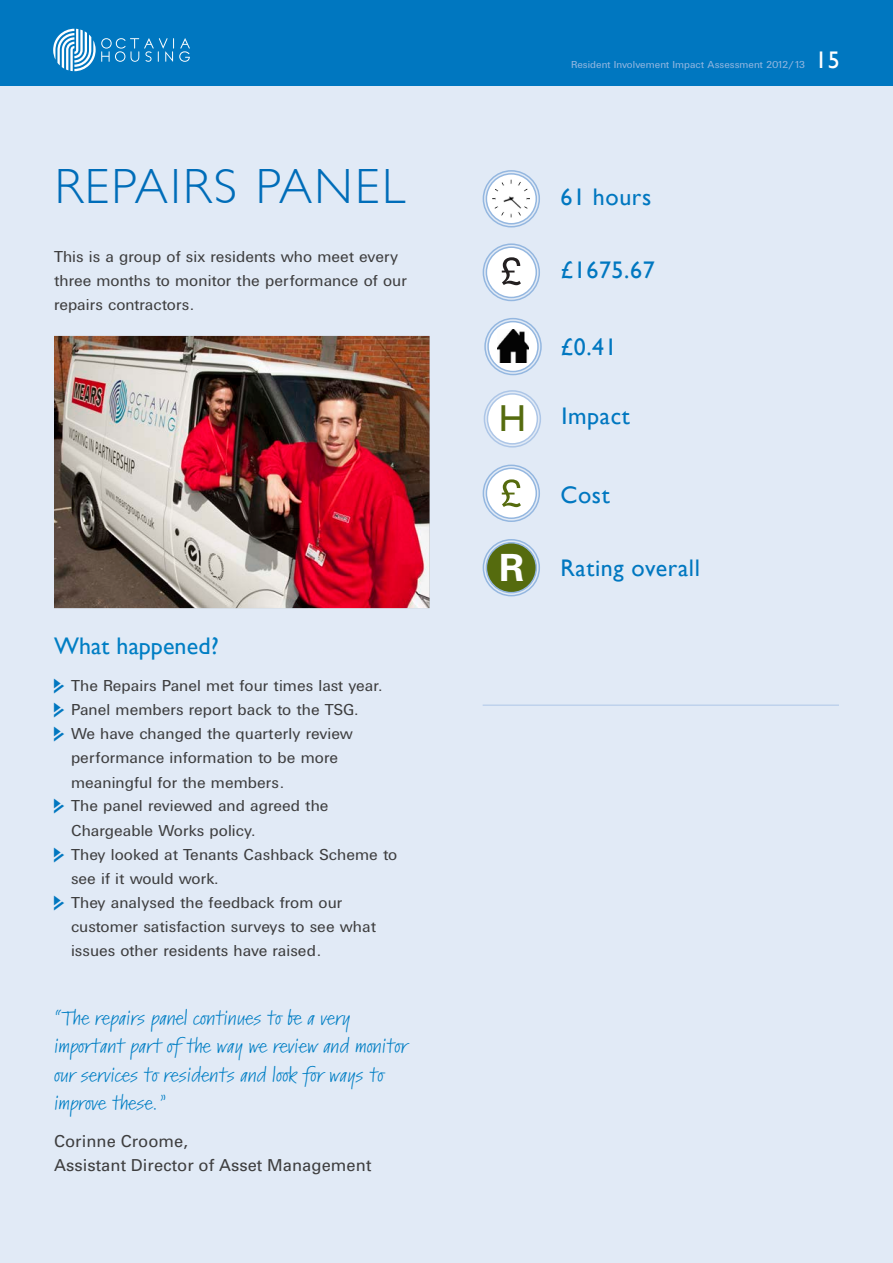
<style>
.page{position:relative;width:893px;height:1263px;background:#e1eaf6}
.page>*{position:absolute;margin:0;border:0;box-sizing:border-box;transform-origin:0 0}
.t1{font:300 49.5px "Gill Sans";letter-spacing:.05em;color:#0077c0}
.t2{font:37.5px "Gill Sans";color:#556b0e}
.t3{font:700 37.5px "Univers";color:#fff}
.Regular_Sub-Header{font:24px "Gill Sans";letter-spacing:.025em;color:#0077c0}
.Body_Copy{font:24px "Gill Sans";letter-spacing:.005em;color:#007ec4}
.t4{font:24px "Gill Sans";color:#fff}
.Body_Copy-2{font:semi-expanded 18px/28.5px "Kremlin Pro";letter-spacing:.005em;color:#007ec4}
.Bulleted_List{font:16.5px/24px "Univers DTC";letter-spacing:.005em;color:#3e3e3f}
.Body_Copy-3{font:16.5px/24px "Univers DTC";letter-spacing:.005em;color:#3e3e3f}
.Body_Copy-4{font:16.5px/24px "Univers";letter-spacing:.005em;color:#3e3e3f}
.t5{font:10.5px "Univers DTC";letter-spacing:.005em;color:#94b7e0}
.s1{font-family:"Pointers";color:#0077c0}
</style>
<div class="page">
<div style="left:0;top:0;width:893px;height:85px;background:#0077c0"></div>
<img style="left:54px;top:336px;width:375px;height:272px">
<svg style="left:53px;top:29px;width:137px;height:42px"></svg>
<svg style="left:486px;top:174px;width:50px;height:50px"></svg>
<div style="left:483px;top:170px;width:57px;height:57px;border:1px solid #94b7e0;border-radius:50%"></div>
<div style="left:486px;top:173px;width:51px;height:51px;border:1px solid #94b7e0;border-radius:50%"></div>
<img style="left:492px;top:180px;width:38px;height:37px">
<div style="left:487px;top:394px;width:50px;height:50px;background:#fff;border-radius:50%"></div>
<div style="left:484px;top:390px;width:57px;height:58px;border:1px solid #adc6e7;border-radius:50%"></div>
<div style="left:487px;top:393px;width:51px;height:52px;border:1px solid #adc6e7;border-radius:50%"></div>
<hr style="left:483px;top:705px;width:356px;height:1px;background:#adc6e7">
<div style="left:486px;top:247px;width:50px;height:50px;background:#fff;border-radius:50%"></div>
<div style="left:483px;top:243px;width:57px;height:58px;border:1px solid #94b7e0;border-radius:50%"></div>
<div style="left:486px;top:246px;width:51px;height:52px;border:1px solid #94b7e0;border-radius:50%"></div>
<svg style="left:502px;top:257px;width:19px;height:28px"></svg>
<div style="left:486px;top:468px;width:50px;height:50px;background:#fff;border-radius:50%"></div>
<div style="left:483px;top:465px;width:57px;height:57px;border:1px solid #94b7e0;border-radius:50%"></div>
<div style="left:486px;top:468px;width:51px;height:51px;border:1px solid #94b7e0;border-radius:50%"></div>
<svg style="left:502px;top:479px;width:19px;height:28px"></svg>
<div style="left:486px;top:543px;width:50px;height:50px;background:#556b0e;border-radius:50%"></div>
<div style="left:483px;top:539px;width:57px;height:57px;border:1px solid #94b7e0;border-radius:50%"></div>
<div style="left:486px;top:542px;width:51px;height:51px;border:1px solid #94b7e0;border-radius:50%"></div>
<div style="left:488px;top:322px;width:50px;height:49px;background:#fff;border-radius:50%"></div>
<div style="left:484px;top:318px;width:58px;height:57px;border:1px solid #94b7e0;border-radius:50%"></div>
<div style="left:487px;top:321px;width:52px;height:51px;border:1px solid #94b7e0;border-radius:50%"></div>
<img style="left:498px;top:329px;width:30px;height:34px">
<h1 class="t1" style="left:54px;top:159px;width:353px">REPAIRS PANEL</h1>
<p class="Body_Copy-3" style="left:54px;top:244px;width:354px">This is a group of six residents who meet every three months to monitor the performance of our repairs contractors.</p>
<p class="Body_Copy" style="left:54px;top:632px;width:166px">What happened?</p>
<p class="Bulleted_List" style="left:54px;top:674px;width:330px"><span class="s1">j</span> The Repairs Panel met four times last year.</p>
<p class="Bulleted_List" style="left:54px;top:698px;width:306px"><span class="s1">j</span> Panel members report back to the TSG.</p>
<p class="Bulleted_List" style="left:71px;top:722px;width:283px;text-indent:-17px"><span class="s1">j</span> We have changed the quarterly review performance information to be more meaningful for the members.</p>
<p class="Bulleted_List" style="left:71px;top:794px;width:259px;text-indent:-17px"><span class="s1">j</span> The panel reviewed and agreed the<br>Chargeable Works policy.</p>
<p class="Bulleted_List" style="left:71px;top:842px;width:328px;text-indent:-17px"><span class="s1">j</span> They looked at Tenants Cashback Scheme to see if it would work.</p>
<p class="Bulleted_List" style="left:71px;top:890px;width:307px;text-indent:-17px"><span class="s1">j</span> They analysed the feedback from our customer satisfaction surveys to see what issues other residents have raised.</p>
<p class="Body_Copy-2" style="left:54px;top:1004px;width:355px">“The repairs panel continues to be a very important part of the way we review and monitor our services to residents and look for ways to improve these.”</p>
<p class="Body_Copy-4" style="left:54px;top:1129px;width:319px">Corinne Croome,<br>Assistant Director of Asset Management</p>
<p class="t5" style="left:571px;top:59px;width:236px">Resident Involvement Impact Assessment 2012/13</p>
<p class="t4" style="left:815px;top:46px;width:26px">15</p>
<p class="Regular_Sub-Header" style="left:560px;top:183px;width:92px">61 hours</p>
<p class="Regular_Sub-Header" style="left:560px;top:256px;width:96px">£1675.67</p>
<p class="Regular_Sub-Header" style="left:560px;top:332px;width:58px">£0.41</p>
<p class="t2" style="left:499px;top:396px;width:29px">H</p>
<p class="Regular_Sub-Header" style="left:561px;top:402px;width:70px">Impact</p>
<p class="t3" style="left:499px;top:545px;width:27px">R</p>
<p class="Regular_Sub-Header" style="left:560px;top:481px;width:51px">Cost</p>
<p class="Regular_Sub-Header" style="left:560px;top:553px;width:141px">Rating overall</p>
</div>
